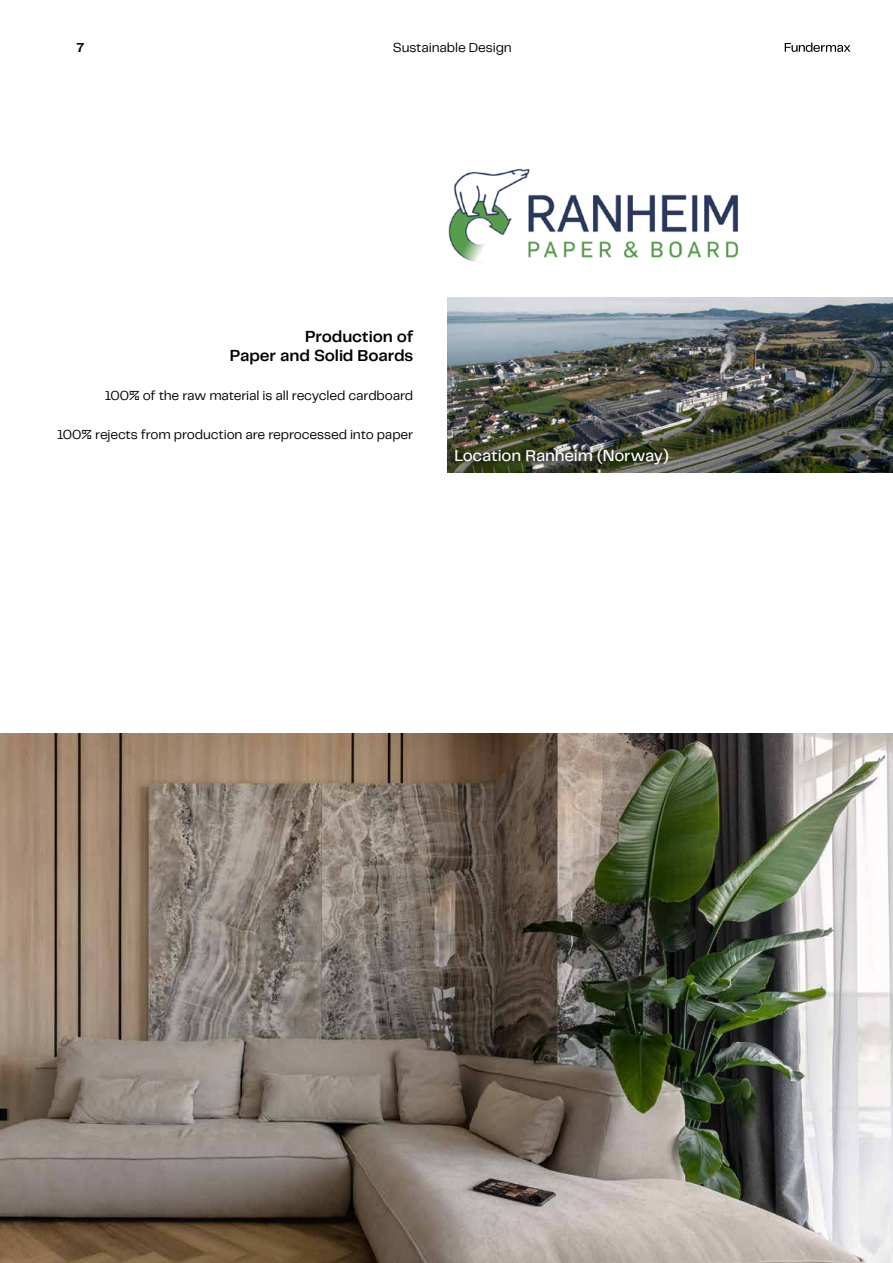
<style>
.page{position:relative;width:893px;height:1263px;background:#fff}
.page>*{position:absolute;margin:0;border:0;box-sizing:border-box;transform-origin:0 0}
.t1{font:600 16.5px/19.5px "Telegraf";letter-spacing:-.01em;color:#000;text-align:right}
.t2{font:500 16.5px "Telegraf";letter-spacing:-.01em;color:#fff}
.t3{font:13.5px "Telegraf";letter-spacing:-.01em;color:#000}
.t4{font:700 13.5px "Telegraf";color:#000}
</style>
<div class="page">
<svg style="left:785px;top:43px;width:65px;height:9px"></svg>
<img style="left:448px;top:168px;width:82px;height:94px">
<img style="left:447px;top:297px;width:446px;height:176px">
<img style="left:524px;top:183px;width:214px;height:79px">
<svg style="left:447px;top:445px;width:221px;height:24px;background:#404630"></svg>
<img style="left:0;top:733px;width:893px;height:530px">
<p class="t4" style="left:77px;top:38px;width:9px">7</p>
<p class="t3" style="left:393px;top:38px;width:120px">Sustainable Design</p>
<p class="t1" style="left:230px;top:326px;width:185px">Production of<br>Paper and Solid Boards</p>
<p class="t3" style="left:105px;top:387px;width:310px">100% of the raw material is all recycled cardboard</p>
<p class="t3" style="left:57px;top:426px;width:358px">100% rejects from production are reprocessed into paper</p>
<p class="t2" style="left:455px;top:444px;width:216px">Location Ranheim (Norway)</p>
</div>
